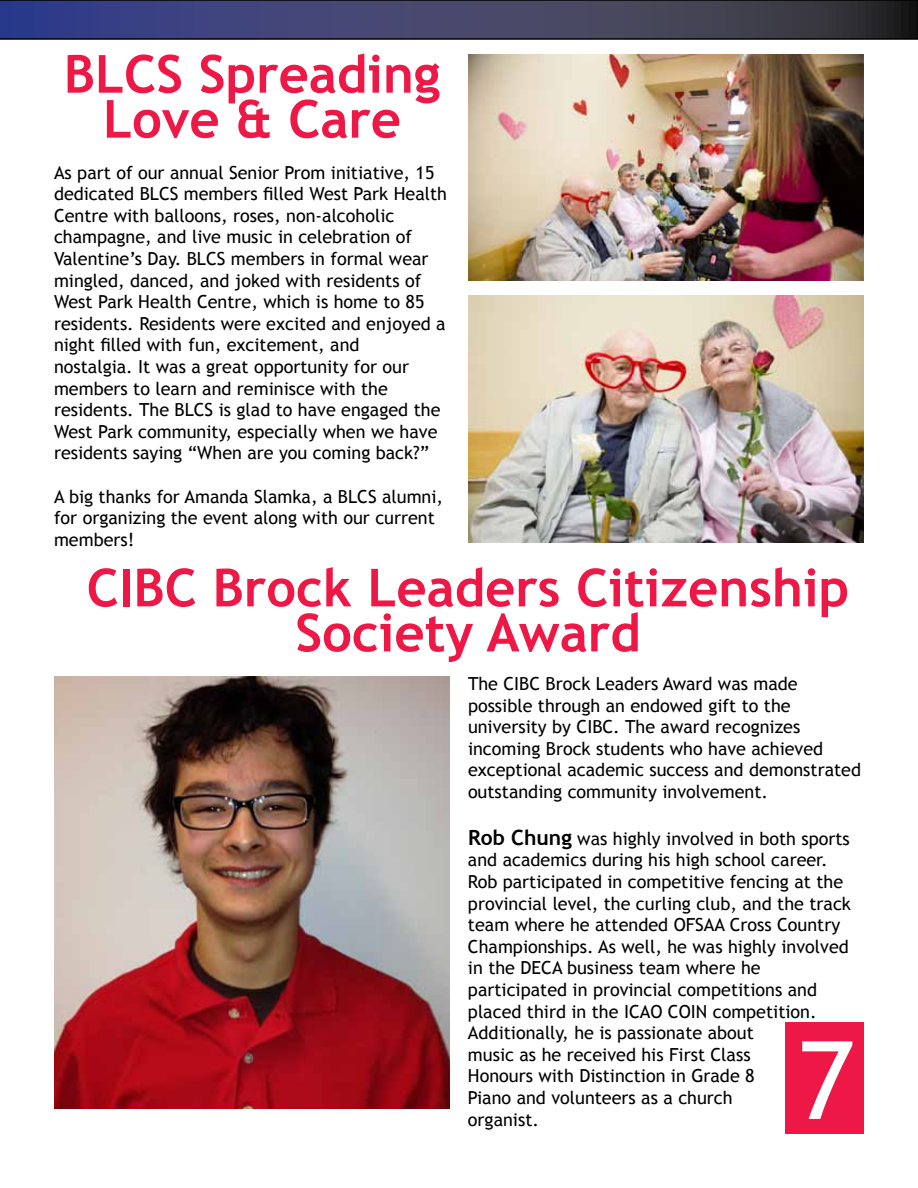
<style>
.page{position:relative;width:918px;height:1188px;background:#fff}
.page>*{position:absolute;margin:0;border:0;box-sizing:border-box;transform-origin:0 0}
.t1{font:108px "Trebuchet MS";color:#fff}
.t2{font:700 52.5px/45px "Trebuchet MS";color:#ed1846;text-align:center}
.t3{font:18px/21.6px "Trebuchet MS";color:#000}
.s1{font-weight:700;font-size:21px}
</style>
<div class="page">
<svg style="left:0;top:0;width:918px;height:40px;background:#3b3e61"></svg>
<img style="left:54px;top:677px;width:396px;height:432px">
<img style="left:468px;top:54px;width:396px;height:227px">
<div style="left:786px;top:1023px;width:78px;height:111px;background:#ed1846"></div>
<img style="left:468px;top:295px;width:396px;height:248px">
<h2 class="t2" style="left:64px;top:52px;width:378px">BLCS Spreading<br>Love &amp; Care</h2>
<p class="t3" style="left:54px;top:162px;width:395px">As part of our annual Senior Prom initiative, 15 dedicated BLCS members filled West Park Health Centre with balloons, roses, non-alcoholic champagne, and live music in celebration of Valentine’s Day. BLCS members in formal wear mingled, danced, and joked with residents of West Park Health Centre, which is home to 85 residents. Residents were excited and enjoyed a night filled with fun, excitement, and<br>nostalgia. It was a great opportunity for our members to learn and reminisce with the residents. The BLCS is glad to have engaged the West Park community, especially when we have residents saying “When are you coming back?”</p>
<p class="t3" style="left:54px;top:486px;width:391px">A big thanks for Amanda Slamka, a BLCS alumni, for organizing the event along with our current members!</p>
<h2 class="t2" style="left:87px;top:565px;width:764px">CIBC Brock Leaders Citizenship<br>Society Award</h2>
<p class="t3" style="left:468px;top:673px;width:395px">The CIBC Brock Leaders Award was made possible through an endowed gift to the university by CIBC. The award recognizes incoming Brock students who have achieved exceptional academic success and demonstrated outstanding community involvement.</p>
<p class="t3" style="left:468px;top:828px;width:384px"><span class="s1">Rob Chung</span> was highly involved in both sports and academics during his high school career.<br>Rob participated in competitive fencing at the provincial level, the curling club, and the track team where he attended OFSAA Cross Country Championships. As well, he was highly involved in the DECA business team where he participated in provincial competitions and placed third in the ICAO COIN competition.<br>Additionally, he is passionate about<br>music as he received his First Class<br>Honours with Distinction in Grade 8<br>Piano and volunteers as a church<br>organist.</p>
<h1 class="t1" style="left:798px;top:1017px;width:58px">7</h1>
</div>
